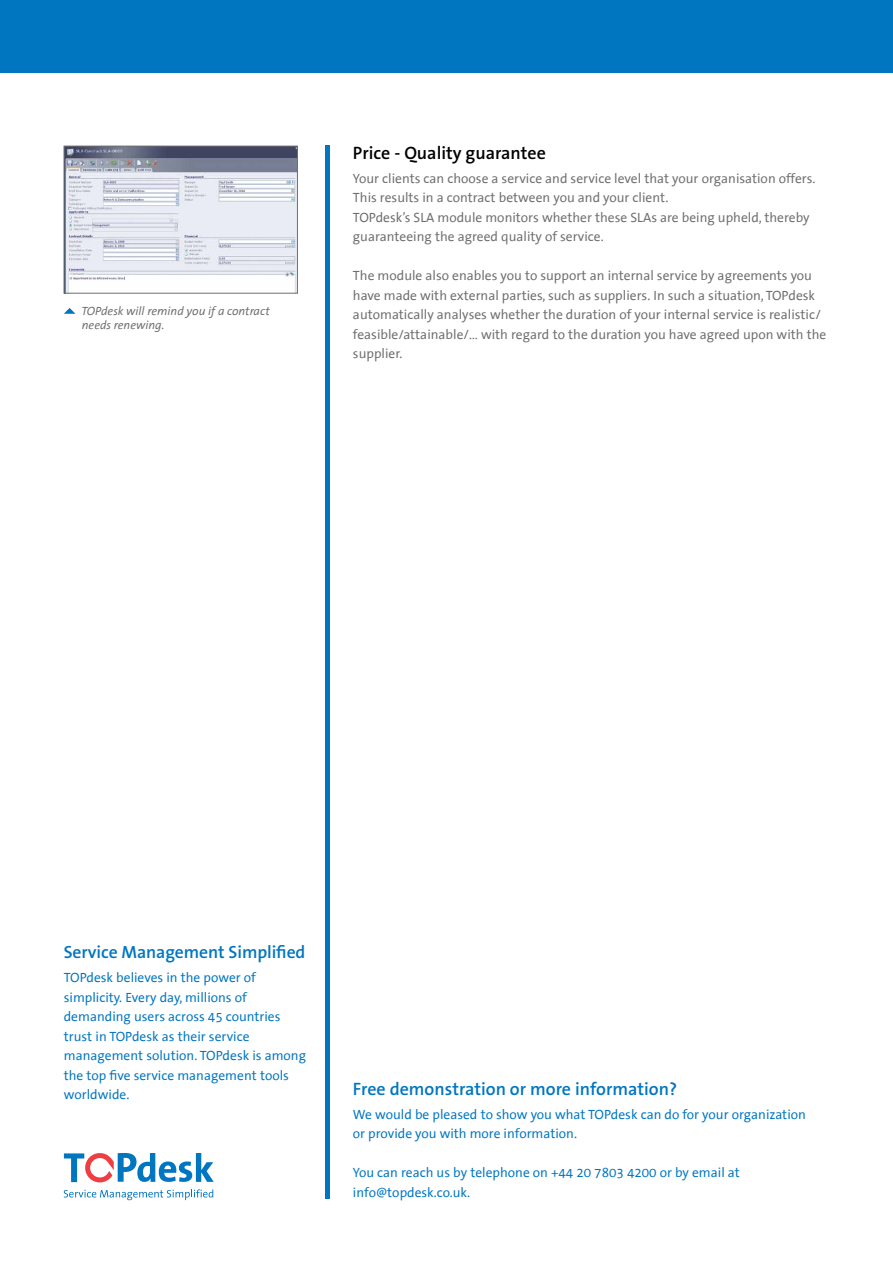
<style>
.page{position:relative;width:893px;height:1263px;background:#fff}
.page>*{position:absolute;margin:0;border:0;box-sizing:border-box;transform-origin:0 0}
.t1{font:600 18px "The Sans B6";color:#0076c0}
.t2{font:600 18px "The Sans B6";color:#000}
.t3{font:600 17.7px "The Sans B6";letter-spacing:-.005em;color:#0076c0}
.t4{font:13.5px/19.5px "The Sans Correspondence";color:#6d6e71}
.t5{font:13.5px/19.5px "The Sans Correspondence";color:#0076c0}
.t6{font:italic 12px/14.4px "The Sans Correspondence";color:#6d6e71}
</style>
<div class="page">
<div style="left:0;top:0;width:893px;height:72px;background:#0076c0"></div>
<svg style="left:64px;top:1153px;width:150px;height:29px"></svg>
<svg style="left:64px;top:1189px;width:149px;height:11px"></svg>
<div style="left:325px;top:146px;width:5px;height:1053px;background:#0076c0"></div>
<img style="left:66px;top:148px;width:230px;height:143px">
<div style="left:64px;top:146px;width:234px;height:147px;border:1px solid #6d6e71"></div>
<svg style="left:64px;top:308px;width:11px;height:6px"></svg>
<p class="t6" style="left:81px;top:304px;width:190px">TOPdesk will remind you if a contract needs renewing.</p>
<h1 class="t2" style="left:353px;top:143px;width:194px">Price - Quality guarantee</h1>
<p class="t4" style="left:353px;top:169px;width:464px">Your clients can choose a service and service level that your organisation offers.<br>This results in a contract between you and your client.<br>TOPdesk’s SLA module monitors whether these SLAs are being upheld, thereby guaranteeing the agreed quality of service.</p>
<p class="t4" style="left:353px;top:266px;width:475px">The module also enables you to support an internal service by agreements you have made with external parties, such as suppliers. In such a situation, TOPdesk automatically analyses whether the duration of your internal service is realistic/ feasible/attainable/… with regard to the duration you have agreed upon with the supplier.</p>
<h2 class="t3" style="left:64px;top:943px;width:243px">Service Management Simplified</h2>
<p class="t5" style="left:64px;top:968px;width:244px">TOPdesk believes in the power of simplicity. Every day, millions of demanding users across 45 countries trust in TOPdesk as their service management solution. TOPdesk is among the top five service management tools worldwide.</p>
<h1 class="t1" style="left:353px;top:1079px;width:326px">Free demonstration or more information?</h1>
<p class="t5" style="left:353px;top:1105px;width:454px">We would be pleased to show you what TOPdesk can do for your organization or provide you with more information.</p>
<p class="t5" style="left:353px;top:1163px;width:388px">You can reach us by telephone on +44 20 7803 4200 or by email at info@topdesk.co.uk.</p>
</div>
